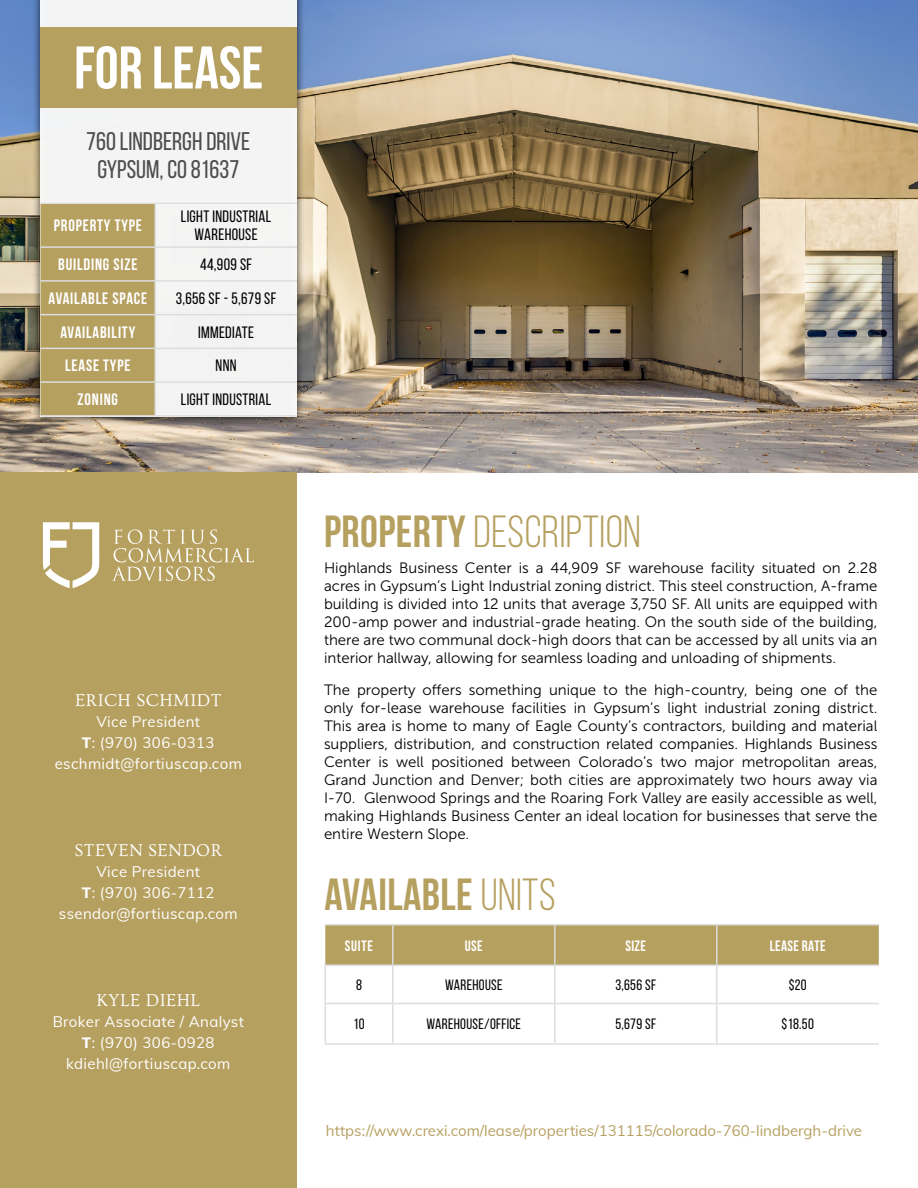
<style>
.page{position:relative;width:918px;height:1188px;background:#fff}
.page>*{position:absolute;margin:0;border:0;box-sizing:border-box;transform-origin:0 0}
.t1{font:700 60px "Bebas Neue";color:#fff}
.t2{font:45px "Bebas Neue";letter-spacing:.01em;color:#b6a060}
.t3{font:700 45px "Bebas Neue";letter-spacing:.01em;color:#b6a060}
.t4{font:25.5px/28.5px "Bebas Neue";color:#4d4d4f;text-align:center}
.t5{font:18px "Ovo";letter-spacing:.025em;color:#fff}
.t6{font:16.5px/18px "Bebas Neue";letter-spacing:.02em;color:#000;text-align:center}
.t7{font:700 16.5px "Bebas Neue";letter-spacing:.05em;color:#fff}
.t8{font:15px/18px "Museo Sans 300";color:#000;text-align:justify}
.t9{font:15px/21px "Muli";letter-spacing:.025em;color:#fff;text-align:center}
.t10{font:15px "Muli";color:#b6a060}
.t11{font:15px "Bebas Neue";letter-spacing:.02em;color:#000}
.t12{font:700 15px "Bebas Neue";letter-spacing:.02em;color:#fff}
.s1{font-weight:800}
.s2{font-weight:700}
.s3{font-weight:400}
</style>
<div class="page">
<img style="left:0;top:0;width:918px;height:472px">
<div style="left:32px;top:0;width:273px;height:425px;background:#000;opacity:.75"></div>
<div style="left:40px;top:0;width:257px;height:202px;background:#f5f4f4"></div>
<div style="left:40px;top:27px;width:257px;height:81px;background:#b6a060"></div>
<div style="left:40px;top:202px;width:257px;height:215px;background:#f4f3f3"></div>
<div style="left:40px;top:204px;width:114px;height:211px;background:#b6a060"></div>
<hr style="left:40px;top:202px;width:115px;height:2px;background:#dcddde">
<hr style="left:155px;top:202px;width:142px;height:2px;background:#dcddde">
<hr style="left:40px;top:246px;width:115px;height:2px;background:#dcddde">
<hr style="left:155px;top:246px;width:142px;height:2px;background:#dcddde">
<hr style="left:40px;top:280px;width:115px;height:2px;background:#dcddde">
<hr style="left:155px;top:280px;width:142px;height:2px;background:#dcddde">
<hr style="left:40px;top:314px;width:115px;height:1px;background:#dcddde">
<hr style="left:155px;top:314px;width:142px;height:1px;background:#dcddde">
<hr style="left:40px;top:348px;width:115px;height:1px;background:#dcddde">
<hr style="left:155px;top:348px;width:142px;height:1px;background:#dcddde">
<hr style="left:40px;top:381px;width:115px;height:2px;background:#dcddde">
<hr style="left:155px;top:381px;width:142px;height:2px;background:#dcddde">
<hr style="left:40px;top:415px;width:115px;height:2px;background:#dcddde">
<hr style="left:155px;top:415px;width:142px;height:2px;background:#dcddde">
<hr style="left:154px;top:204px;width:2px;height:42px;background:#dcddde">
<hr style="left:154px;top:248px;width:2px;height:32px;background:#dcddde">
<hr style="left:154px;top:282px;width:2px;height:32px;background:#dcddde">
<hr style="left:154px;top:315px;width:2px;height:33px;background:#dcddde">
<hr style="left:154px;top:349px;width:2px;height:32px;background:#dcddde">
<hr style="left:154px;top:383px;width:2px;height:32px;background:#dcddde">
<div style="left:325px;top:926px;width:554px;height:38px;background:#b6a060"></div>
<hr style="left:325px;top:924px;width:68px;height:2px;background:#dcddde">
<hr style="left:393px;top:924px;width:162px;height:2px;background:#dcddde">
<hr style="left:555px;top:924px;width:162px;height:2px;background:#dcddde">
<hr style="left:717px;top:924px;width:162px;height:2px;background:#dcddde">
<hr style="left:325px;top:964px;width:68px;height:2px;background:#dcddde">
<hr style="left:393px;top:964px;width:162px;height:2px;background:#dcddde">
<hr style="left:555px;top:964px;width:162px;height:2px;background:#dcddde">
<hr style="left:717px;top:964px;width:162px;height:2px;background:#dcddde">
<hr style="left:325px;top:1003px;width:68px;height:1px;background:#dcddde">
<hr style="left:393px;top:1003px;width:162px;height:1px;background:#dcddde">
<hr style="left:555px;top:1003px;width:162px;height:1px;background:#dcddde">
<hr style="left:717px;top:1003px;width:162px;height:1px;background:#dcddde">
<hr style="left:325px;top:1043px;width:68px;height:2px;background:#dcddde">
<hr style="left:393px;top:1043px;width:162px;height:2px;background:#dcddde">
<hr style="left:555px;top:1043px;width:162px;height:2px;background:#dcddde">
<hr style="left:717px;top:1043px;width:162px;height:2px;background:#dcddde">
<hr style="left:392px;top:926px;width:2px;height:38px;background:#dcddde">
<hr style="left:554px;top:926px;width:2px;height:38px;background:#dcddde">
<hr style="left:716px;top:926px;width:2px;height:38px;background:#dcddde">
<hr style="left:325px;top:966px;width:1px;height:37px;background:#dcddde">
<hr style="left:392px;top:966px;width:2px;height:37px;background:#dcddde">
<hr style="left:554px;top:966px;width:2px;height:37px;background:#dcddde">
<hr style="left:716px;top:966px;width:2px;height:37px;background:#dcddde">
<hr style="left:325px;top:1004px;width:1px;height:39px;background:#dcddde">
<hr style="left:392px;top:1004px;width:2px;height:39px;background:#dcddde">
<hr style="left:554px;top:1004px;width:2px;height:39px;background:#dcddde">
<hr style="left:716px;top:1004px;width:2px;height:39px;background:#dcddde">
<div style="left:0;top:472px;width:297px;height:716px;background:#b6a060"></div>
<svg style="left:43px;top:522px;width:56px;height:66px"></svg>
<svg style="left:112px;top:529px;width:142px;height:52px"></svg>
<h1 class="t1" style="left:74px;top:35px;width:191px">FOR LEASE</h1>
<h3 class="t4" style="left:86px;top:126px;width:166px">760 LINDBERGH DRIVE<br>GYPSUM, CO 81637</h3>
<p class="t7" style="left:54px;top:217px;width:90px">PROPERTY TYPE</p>
<p class="t6" style="left:181px;top:208px;width:92px">LIGHT INDUSTRIAL<br>WAREHOUSE</p>
<p class="t7" style="left:58px;top:255px;width:81px">BUILDING SIZE</p>
<p class="t6" style="left:200px;top:255px;width:54px">44,909 SF</p>
<p class="t7" style="left:49px;top:289px;width:100px">AVAILABLE SPACE</p>
<p class="t6" style="left:176px;top:289px;width:102px">3,656 SF - 5,679 SF</p>
<p class="t7" style="left:60px;top:323px;width:76px">AVAILABILITY</p>
<p class="t6" style="left:198px;top:323px;width:57px">IMMEDIATE</p>
<p class="t7" style="left:65px;top:357px;width:67px">LEASE TYPE</p>
<p class="t6" style="left:216px;top:357px;width:22px">NNN</p>
<p class="t7" style="left:78px;top:390px;width:42px">ZONING</p>
<p class="t6" style="left:181px;top:390px;width:92px">LIGHT INDUSTRIAL</p>
<p class="t5" style="left:75px;top:691px;width:148px">ERICH SCHMIDT</p>
<p class="t9" style="left:55px;top:711px;width:189px">Vice President<br><span class="s1">T</span>: (970) 306-0313 eschmidt@fortiuscap.com</p>
<p class="t5" style="left:75px;top:840px;width:149px">STEVEN SENDOR</p>
<p class="t9" style="left:59px;top:860px;width:180px">Vice President<br><span class="s1">T</span>: (970) 306-7112 ssendor@fortiuscap.com</p>
<p class="t5" style="left:96px;top:990px;width:105px">KYLE DIEHL</p>
<p class="t9" style="left:53px;top:1010px;width:193px">Broker Associate / Analyst<br><span class="s1">T</span>: (970) 306-0928 kdiehl@fortiuscap.com</p>
<h2 class="t2" style="left:324px;top:507px;width:318px"><span class="s2">PROPERTY</span> DESCRIPTION</h2>
<p class="t8" style="left:324px;top:559px;width:555px">Highlands Business Center is a 44,909 SF warehouse facility situated on 2.28 acres in Gypsum’s Light Industrial zoning district. This steel construction, A-frame building is divided into 12 units that average 3,750 SF. All units are equipped with 200-amp power and industrial-grade heating. On the south side of the building, there are two communal dock-high doors that can be accessed by all units via an interior hallway, allowing for seamless loading and unloading of shipments.</p>
<p class="t8" style="left:324px;top:680px;width:555px">The property offers something unique to the high-country, being one of the only for-lease warehouse facilities in Gypsum’s light industrial zoning district.<br>This area is home to many of Eagle County’s contractors, building and material suppliers, distribution, and construction related companies. Highlands Business Center is well positioned between Colorado’s two major metropolitan areas, Grand Junction and Denver; both cities are approximately two hours away via I-70. Glenwood Springs and the Roaring Fork Valley are easily accessible as well, making Highlands Business Center an ideal location for businesses that serve the entire Western Slope.</p>
<h2 class="t3" style="left:325px;top:870px;width:233px">AVAILABLE <span class="s3">UNITS</span></h2>
<p class="t12" style="left:345px;top:937px;width:30px">SUITE</p>
<p class="t12" style="left:465px;top:937px;width:19px">USE</p>
<p class="t12" style="left:626px;top:937px;width:22px">SIZE</p>
<p class="t12" style="left:770px;top:937px;width:57px">LEASE RATE</p>
<p class="t11" style="left:356px;top:977px;width:7px">8</p>
<p class="t11" style="left:445px;top:977px;width:59px">WAREHOUSE</p>
<p class="t11" style="left:615px;top:977px;width:42px">3,656 SF</p>
<p class="t11" style="left:789px;top:977px;width:20px">$20</p>
<p class="t11" style="left:353px;top:1016px;width:13px">10</p>
<p class="t11" style="left:427px;top:1016px;width:96px">WAREHOUSE/OFFICE</p>
<p class="t11" style="left:615px;top:1016px;width:42px">5,679 SF</p>
<p class="t11" style="left:782px;top:1016px;width:34px">$18.50</p>
<p class="t10" style="left:326px;top:1119px;width:538px">https://www.crexi.com/lease/properties/131115/colorado-760-lindbergh-drive</p>
</div>
